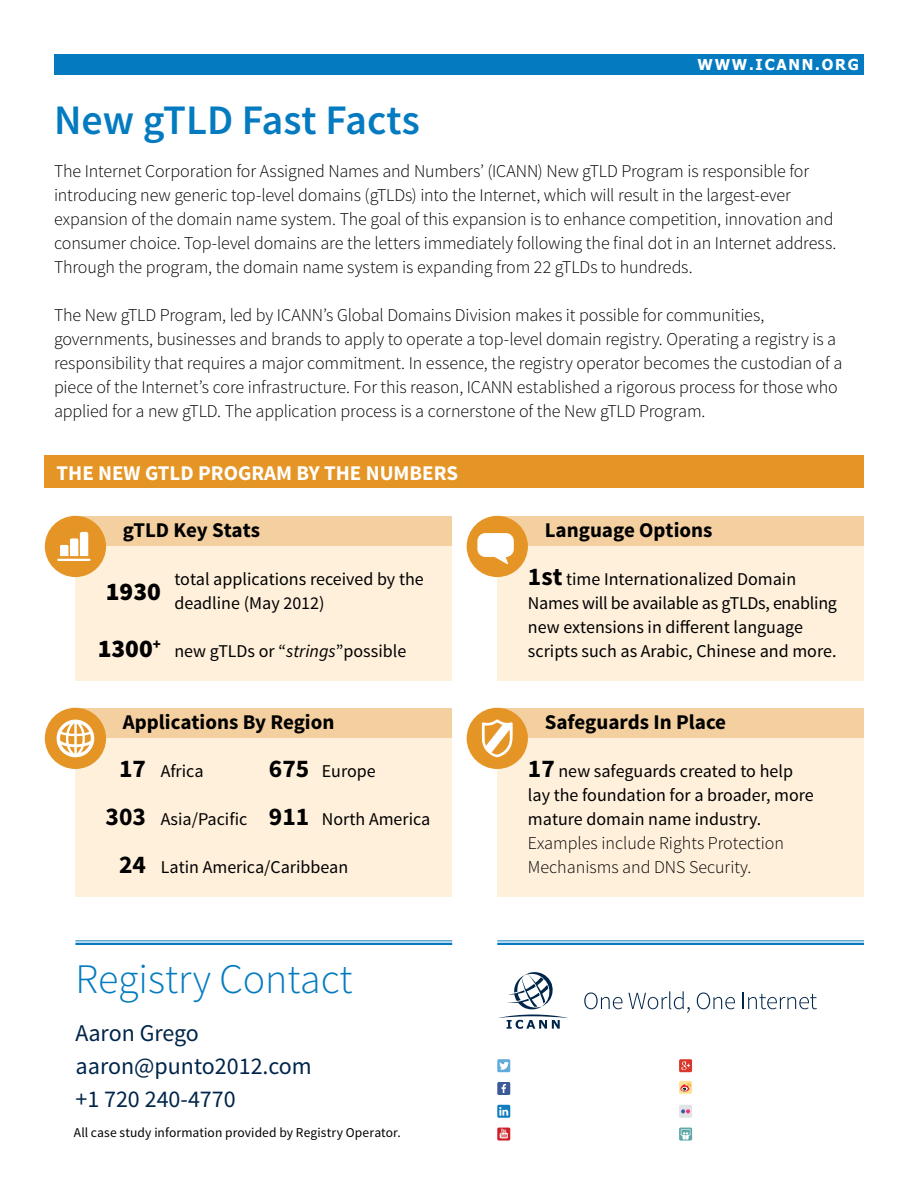
<style>
.page{position:relative;width:918px;height:1188px;background:#fff}
.page>*{position:absolute;margin:0;border:0;box-sizing:border-box;transform-origin:0 0}
.t1{font:600 42px "Source Sans Pro";color:#047bc1}
.t2{font:300 42px "Source Sans Pro";color:#047bc1}
.t3{font:900 25.5px "Source Sans Pro";color:#000}
.t4{font:700 25.5px/48px "Source Sans Pro";color:#000;text-align:center}
.t5{font:24px/33px "Source Sans Pro";color:#00254a}
.t6{font:700 21px "Source Sans Pro";color:#000}
.t7{font:700 21px "Source Sans Pro";color:#fff}
.t8{font:300 18px/24px "Source Sans Pro";letter-spacing:-.005em;color:#000}
.t9{font:18px/24px "Source Sans Pro";color:#000}
.t10{font:700 15px "Tahoma";letter-spacing:.12em;color:#fff}
.t11{font:13.5px "Source Sans Pro";letter-spacing:.01em;color:#000}
.s1{font-weight:700;font-size:25.5px}
.s2{font-style:italic}
</style>
<div class="page">
<div style="left:75px;top:516px;width:377px;height:30px;background:#f4cf9f"></div>
<div style="left:75px;top:708px;width:377px;height:30px;background:#f4cf9f"></div>
<div style="left:497px;top:516px;width:367px;height:30px;background:#f4cf9f"></div>
<div style="left:497px;top:708px;width:367px;height:30px;background:#f4cf9f"></div>
<div style="left:75px;top:546px;width:377px;height:135px;background:#fff0dc"></div>
<div style="left:75px;top:738px;width:377px;height:159px;background:#fff0dc"></div>
<div style="left:497px;top:546px;width:367px;height:135px;background:#fff0dc"></div>
<div style="left:497px;top:738px;width:367px;height:159px;background:#fff0dc"></div>
<div style="left:45px;top:516px;width:61px;height:61px;background:#e59525;border-radius:50%"></div>
<hr style="left:57px;top:559px;width:34px;height:2px;background:#fff">
<svg style="left:60px;top:532px;width:28px;height:24px"></svg>
<div style="left:467px;top:516px;width:61px;height:61px;background:#e59525;border-radius:50%"></div>
<svg style="left:477px;top:533px;width:37px;height:31px"></svg>
<div style="left:467px;top:708px;width:61px;height:61px;background:#e59525;border-radius:50%"></div>
<svg style="left:482px;top:719px;width:31px;height:39px"></svg>
<div style="left:45px;top:708px;width:61px;height:61px;background:#e59525;border-radius:50%"></div>
<svg style="left:57px;top:719px;width:37px;height:38px"></svg>
<div style="left:45px;top:456px;width:819px;height:32px;background:#e59525"></div>
<div style="left:54px;top:54px;width:810px;height:20px;background:#047bc1"></div>
<hr style="left:75px;top:941px;width:377px;height:1px;background:#047bc1">
<hr style="left:75px;top:943px;width:377px;height:2px;background:#047bc1">
<hr style="left:497px;top:941px;width:367px;height:1px;background:#047bc1">
<hr style="left:497px;top:943px;width:367px;height:2px;background:#047bc1">
<svg style="left:507px;top:972px;width:46px;height:37px"></svg>
<svg style="left:498px;top:1015px;width:70px;height:14px"></svg>
<svg style="left:584px;top:993px;width:38px;height:16px"></svg>
<svg style="left:628px;top:991px;width:62px;height:22px"></svg>
<svg style="left:697px;top:993px;width:38px;height:16px"></svg>
<svg style="left:743px;top:993px;width:74px;height:16px"></svg>
<div style="left:679px;top:1105px;width:13px;height:13px;background:#e2e3e4;border-radius:2px"></div>
<svg style="left:681px;top:1109px;width:9px;height:4px"></svg>
<div style="left:679px;top:1059px;width:13px;height:13px;background:#da382c;border-radius:2px"></div>
<svg style="left:681px;top:1062px;width:9px;height:8px"></svg>
<div style="left:679px;top:1081px;width:13px;height:13px;background:#fbe396;border-radius:2px"></div>
<svg style="left:680px;top:1083px;width:11px;height:9px"></svg>
<svg style="left:679px;top:1128px;width:13px;height:13px"></svg>
<svg style="left:680px;top:1129px;width:11px;height:12px"></svg>
<div style="left:497px;top:1105px;width:13px;height:13px;background:#117ebd;border-radius:2px"></div>
<svg style="left:499px;top:1107px;width:9px;height:9px"></svg>
<div style="left:497px;top:1059px;width:13px;height:13px;background:#61abdb;border-radius:2px"></div>
<svg style="left:499px;top:1062px;width:10px;height:8px"></svg>
<div style="left:497px;top:1082px;width:13px;height:13px;background:#3d5a98;border-radius:2px"></div>
<svg style="left:501px;top:1084px;width:5px;height:9px"></svg>
<svg style="left:497px;top:1128px;width:13px;height:13px"></svg>
<svg style="left:500px;top:1129px;width:8px;height:9px"></svg>
<h1 class="t1" style="left:54px;top:94px;width:367px">New gTLD Fast Facts</h1>
<p class="t10" style="left:698px;top:54px;width:163px">WWW.ICANN.ORG</p>
<p class="t8" style="left:54px;top:159px;width:784px">The Internet Corporation for Assigned Names and Numbers’ (ICANN) New gTLD Program is responsible for introducing new generic top-level domains (gTLDs) into the Internet, which will result in the largest-ever expansion of the domain name system. The goal of this expansion is to enhance competition, innovation and consumer choice. Top-level domains are the letters immediately following the final dot in an Internet address.<br>Through the program, the domain name system is expanding from 22 gTLDs to hundreds.</p>
<p class="t8" style="left:54px;top:303px;width:790px">The New gTLD Program, led by ICANN’s Global Domains Division makes it possible for communities, governments, businesses and brands to apply to operate a top-level domain registry. Operating a registry is a responsibility that requires a major commitment. In essence, the registry operator becomes the custodian of a piece of the Internet’s core infrastructure. For this reason, ICANN established a rigorous process for those who applied for a new gTLD. The application process is a cornerstone of the New gTLD Program.</p>
<p class="t7" style="left:57px;top:459px;width:403px">THE NEW GTLD PROGRAM BY THE NUMBERS</p>
<p class="t6" style="left:123px;top:517px;width:139px">gTLD Key Stats</p>
<p class="t6" style="left:545px;top:517px;width:169px">Language Options</p>
<h2 class="t3" style="left:106px;top:575px;width:57px">1930</h2>
<h2 class="t3" style="left:98px;top:632px;width:65px">1300<sup>+</sup></h2>
<p class="t9" style="left:174px;top:567px;width:251px">total applications received by the deadline (May 2012)</p>
<p class="t9" style="left:528px;top:567px;width:311px"><span class="s1">1st</span> time Internationalized Domain Names will be available as gTLDs, enabling new extensions in different language scripts such as Arabic, Chinese and more.</p>
<p class="t9" style="left:174px;top:639px;width:233px">new gTLDs or “<span class="s2">strings</span>”possible</p>
<p class="t6" style="left:123px;top:709px;width:213px">Applications By Region</p>
<h2 class="t4" style="left:106px;top:745px;width:42px">17<br>303<br>24</h2>
<p class="t9" style="left:161px;top:759px;width:44px">Africa</p>
<p class="t9" style="left:269px;top:759px;width:108px"><span class="s1">675</span> Europe</p>
<p class="t9" style="left:161px;top:807px;width:271px">Asia/Pacific <span class="s1">911</span> North America</p>
<p class="t9" style="left:161px;top:855px;width:189px">Latin America/Caribbean</p>
<h1 class="t2" style="left:75px;top:954px;width:279px">Registry Contact</h1>
<h3 class="t5" style="left:75px;top:1017px;width:238px">Aaron Grego aaron@punto2012.com +1 720 240-4770</h3>
<p class="t11" style="left:74px;top:1124px;width:328px">All case study information provided by Registry Operator.</p>
<p class="t6" style="left:545px;top:709px;width:183px">Safeguards In Place</p>
<p class="t9" style="left:528px;top:759px;width:287px"><span class="s1">17</span> new safeguards created to help lay the foundation for a broader, more mature domain name industry.</p>
<p class="t8" style="left:528px;top:831px;width:258px">Examples include Rights Protection<br>Mechanisms and DNS Security.</p>
</div>
